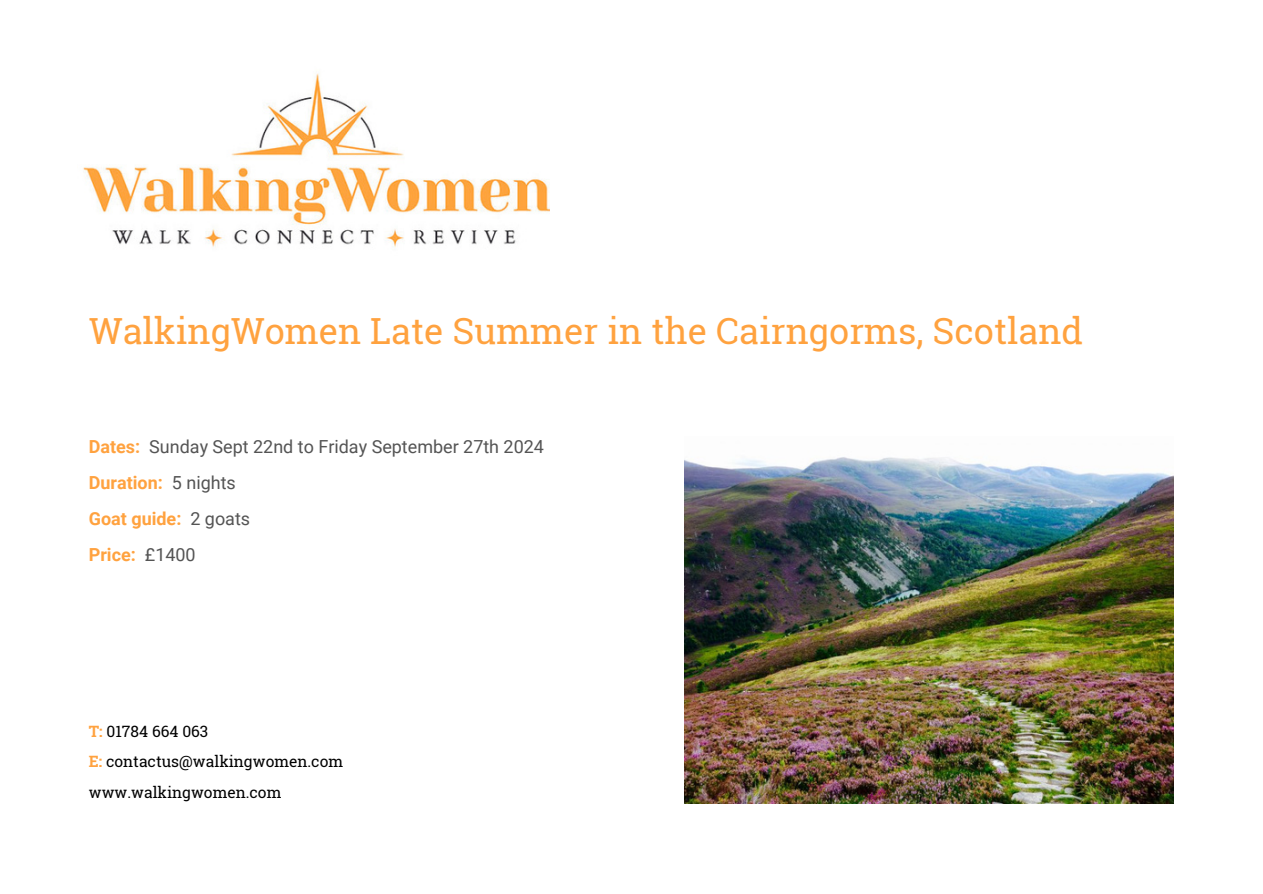
<style>
.page{position:relative;width:1263px;height:894px;background:#fff}
.page>*{position:absolute;margin:0;border:0;box-sizing:border-box;transform-origin:0 0}
.t1{font:36px "Roboto Slab";color:#ffa23f}
.t2{font:18px "Roboto";color:#545454}
.t3{font:700 18px "Roboto";color:#ffa23f}
.t4{font:15.6px "Roboto Slab";color:#000}
.s1{font-weight:700;color:#ffa23f}
.s2{font-weight:400;color:#545454}
</style>
<div class="page">
<img style="left:83px;top:73px;width:466px;height:175px">
<img style="left:684px;top:457px;width:490px;height:346px">
<p class="t1" style="left:89px;top:306px;width:995px">WalkingWomen Late Summer in the Cairngorms, Scotland</p>
<p class="t2" style="left:89px;top:436px;width:457px"><span class="s1">Dates:</span> Sunday Sept 22nd to Friday September 27th 2024</p>
<p class="t3" style="left:89px;top:472px;width:148px">Duration: <span class="s2">5 nights</span></p>
<p class="t3" style="left:89px;top:508px;width:163px">Goat guide: <span class="s2">2 goats</span></p>
<p class="t3" style="left:89px;top:544px;width:108px">Price: <span class="s2">£1400</span></p>
<p class="t4" style="left:89px;top:720px;width:121px"><span class="s1">T:</span> 01784 664 063</p>
<p class="t4" style="left:89px;top:750px;width:256px"><span class="s1">E:</span> contactus@walkingwomen.com</p>
<p class="t4" style="left:89px;top:781px;width:194px">www.walkingwomen.com</p>
</div>
